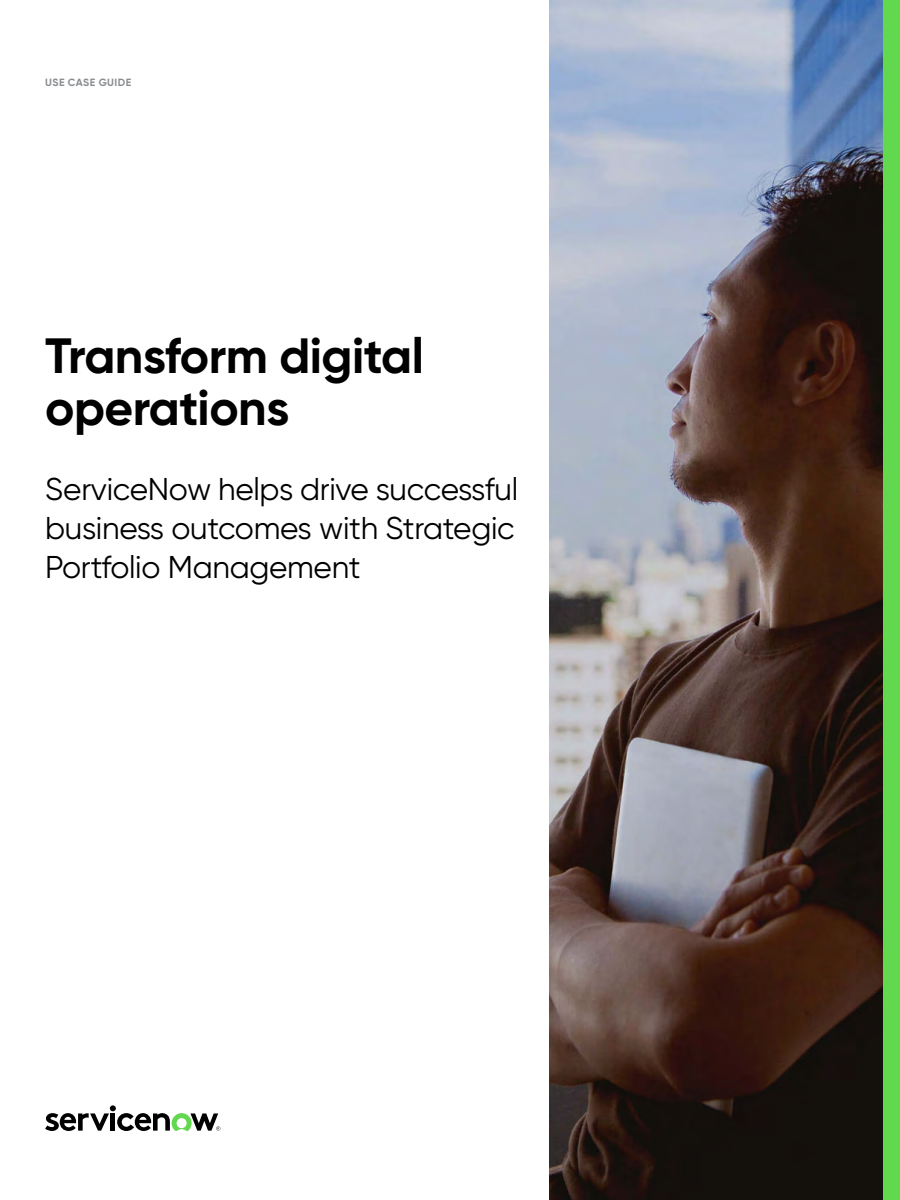
<style>
.page{position:relative;width:900px;height:1200px;background:#fff}
.page>*{position:absolute;margin:0;border:0;box-sizing:border-box;transform-origin:0 0}
.t1{font:700 49.5px/52.5px "Gilroy";letter-spacing:-.01em;color:#000}
.t2{font:31.5px/39px "Gilroy";letter-spacing:-.01em;color:#000;text-align:justify}
.t3{font:700 10.5px "Gilroy";letter-spacing:.035em;color:#8a8e91}
</style>
<div class="page">
<img style="left:549px;top:0;width:334px;height:1200px">
<svg style="left:45px;top:1105px;width:175px;height:26px"></svg>
<div style="left:883px;top:0;width:17px;height:1200px;background:#62d84e"></div>
<p class="t3" style="left:45px;top:76px;width:88px">USE CASE GUIDE</p>
<h1 class="t1" style="left:45px;top:329px;width:380px">Transform digital operations</h1>
<p class="t2" style="left:45px;top:469px;width:475px">ServiceNow helps drive successful business outcomes with Strategic Portfolio Management</p>
</div>
